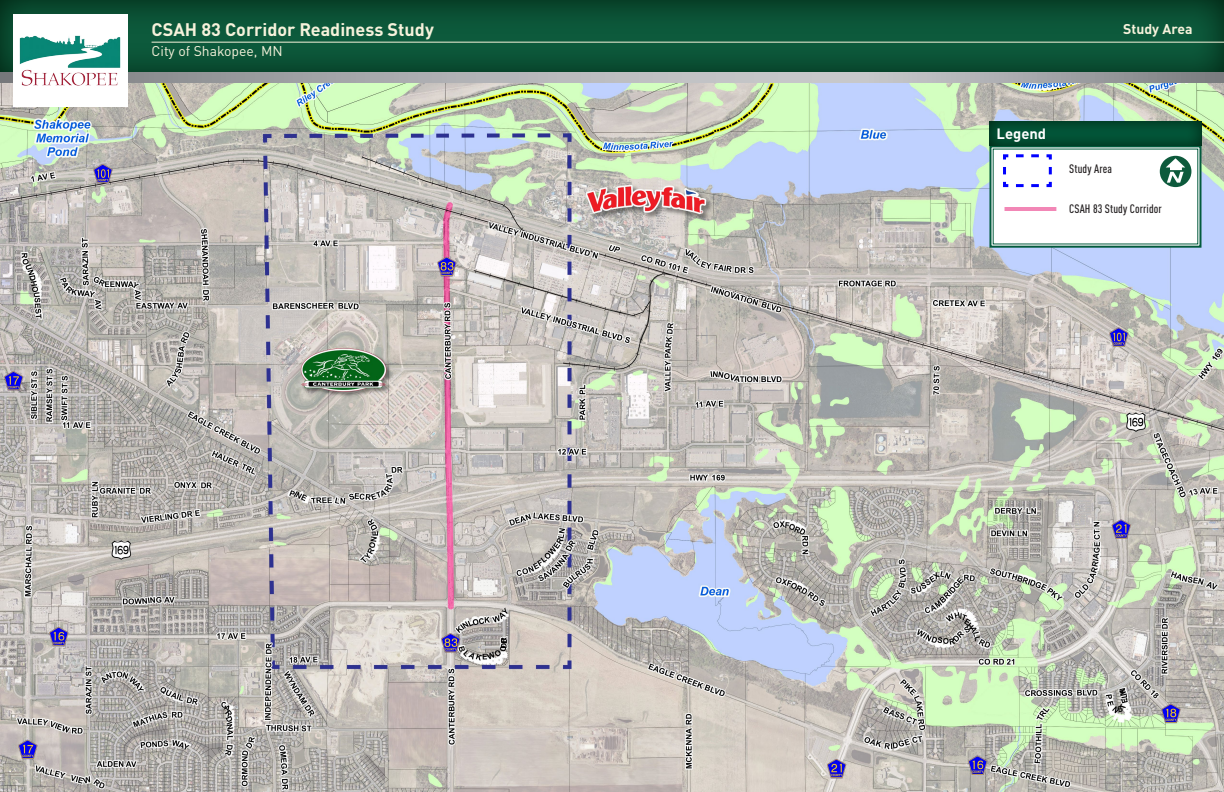
<style>
.page{position:relative;width:1224px;height:792px;background:#fff}
.page>*{position:absolute;margin:0;border:0;box-sizing:border-box;transform-origin:0 0}
.Subtitle{font:700 18px "DINOT";color:#f6f2db}
.t1{font:700 14.8px "DINOT";color:#fff}
.Subtitle-2{font:14px "DINOT";color:#f6f2db}
.Subtitle-3{font:700 14px "DINOT";color:#f6f2db}
.Bullet_List{font:500 condensed 12.1px "DINOT";letter-spacing:.01em;color:#231f20}
</style>
<div class="page">
<img style="left:0;top:82px;width:1224px;height:710px">
<div style="left:989px;top:121px;width:214px;height:26px;background:#024e33"></div>
<svg style="left:988px;top:144px;width:215px;height:105px"></svg>
<svg style="left:0;top:0;width:1224px;height:72px;background:#0b5135"></svg>
<svg style="left:0;top:72px;width:1224px;height:10px;background:#aaacaf"></svg>
<hr style="left:152px;top:42px;width:1072px;height:1px;background:#f6f2db">
<div style="left:13px;top:14px;width:114px;height:93px;background:#fff"></div>
<img style="left:19px;top:35px;width:102px;height:51px">
<p class="Subtitle" style="left:152px;top:18px;width:284px">CSAH 83 Corridor Readiness Study</p>
<p class="Subtitle-2" style="left:152px;top:42px;width:133px">City of Shakopee, MN</p>
<p class="Subtitle-3" style="left:1123px;top:20px;width:71px">Study Area</p>
<p class="t1" style="left:997px;top:123px;width:51px">Legend</p>
<p class="Bullet_List" style="left:1069px;top:162px;width:44px">Study Area</p>
<p class="Bullet_List" style="left:1069px;top:201px;width:94px">CSAH 83 Study Corridor</p>
</div>
